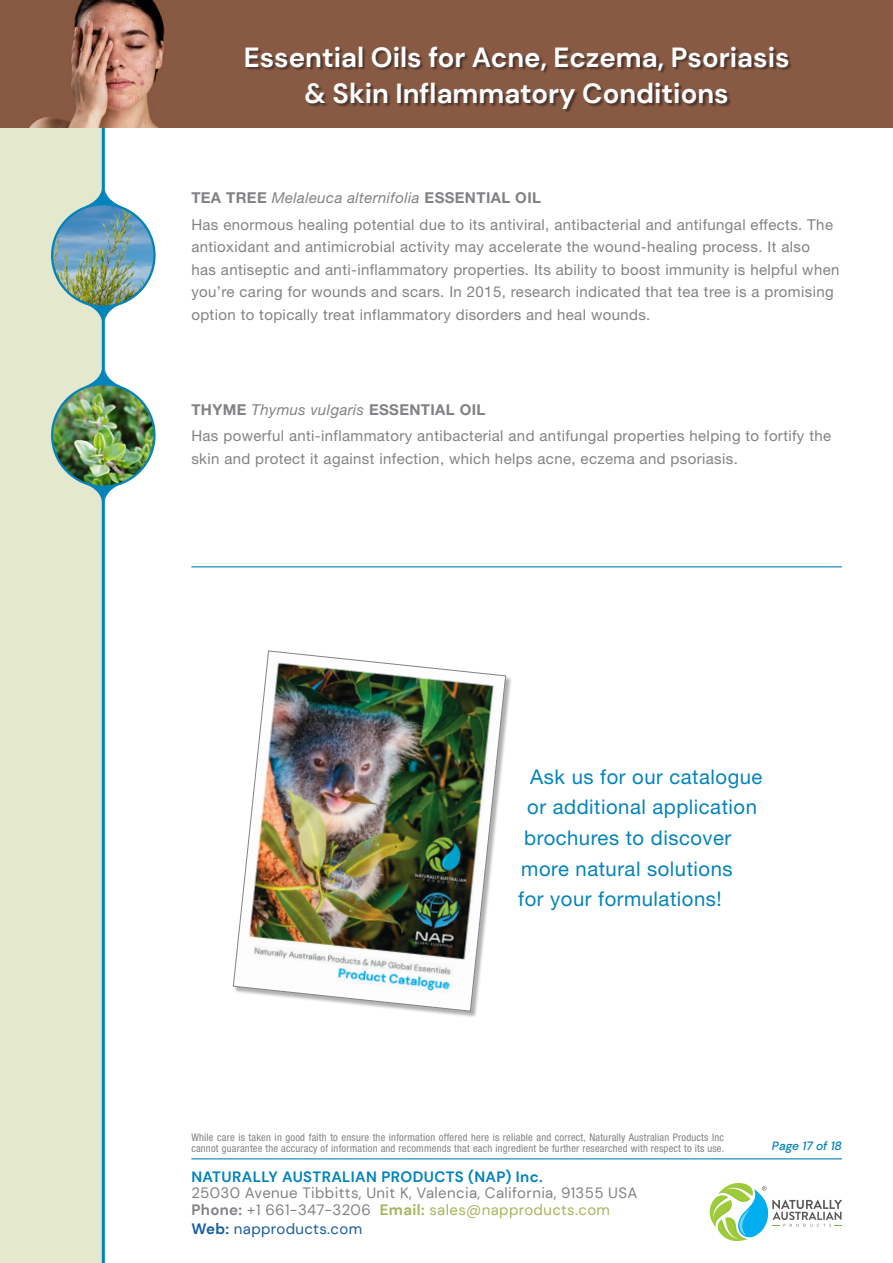
<style>
.page{position:relative;width:893px;height:1263px;background:#fff}
.page>*{position:absolute;margin:0;border:0;box-sizing:border-box;transform-origin:0 0}
.t1{font:700 27.6px/36.6px "DM Sans";color:#fff;text-align:center}
.t2{font:20.25px "Helvetica Neue";letter-spacing:.025em;color:#0383bb}
.t3{font:15px/22.5px "Helvetica Neue";letter-spacing:.025em;color:#808285}
.t4{font:15px/16.5px "DM Sans";letter-spacing:.025em;color:#808285}
.t5{font:italic 15px "Helvetica Neue";letter-spacing:.025em;color:#808285}
.t6{font:700 15px "DM Sans";letter-spacing:.025em;color:#0383bb}
.t7{font:700 15px "Helvetica Neue";letter-spacing:.025em;color:#808285}
.t8{font:15px "DM Sans";letter-spacing:.025em;color:#175d9e}
.t9{font:italic 500 12px "DM Sans";color:#0383bb}
.t10{font:condensed 10.5px/11.2px "Helvetica Neue";letter-spacing:.02em;color:#808285}
.s1{font-weight:700;font-style:normal}
.s2{font-weight:400;font-style:italic}
.s3{font-weight:700}
.s4{font-weight:700;color:#a6b45b}
.s5{color:#a6b45b}
</style>
<div class="page">
<svg style="left:709px;top:1183px;width:133px;height:59px"></svg>
<hr style="left:191px;top:1158px;width:651px;height:1px;background:#0383bb">
<div style="left:0;top:0;width:105px;height:1263px;background:#e4e8cd"></div>
<hr style="left:102px;top:106px;width:3px;height:1157px;background:#0383bb">
<img style="left:52px;top:384px;width:102px;height:102px;border-radius:51px">
<svg style="left:86px;top:369px;width:35px;height:17px"></svg>
<svg style="left:85px;top:484px;width:37px;height:17px"></svg>
<img style="left:52px;top:204px;width:102px;height:102px;border-radius:51px">
<svg style="left:86px;top:189px;width:35px;height:17px"></svg>
<svg style="left:85px;top:304px;width:37px;height:17px"></svg>
<img style="left:0;top:0;width:893px;height:128px">
<div style="left:246px;top:48px;width:546px;height:65px;background:#231f20;opacity:.6"></div>
<div style="left:233px;top:651px;width:280px;height:367px;background:#231f20;opacity:.35"></div>
<img style="left:233px;top:650px;width:273px;height:362px">
<hr style="left:191px;top:566px;width:651px;height:1px;background:#0383bb">
<p class="t1" style="left:244px;top:39px;width:547px">Essential Oils for Acne, Eczema, Psoriasis &amp; Skin Inflammatory Conditions</p>
<p class="t5" style="left:191px;top:189px;width:351px"><span class="s1">TEA TREE</span> Melaleuca alternifolia <span class="s1">ESSENTIAL OIL</span></p>
<p class="t3" style="left:191px;top:213px;width:650px">Has enormous healing potential due to its antiviral, antibacterial and antifungal effects. The antioxidant and antimicrobial activity may accelerate the wound-healing process. It also<br>has antiseptic and anti-inflammatory properties. Its ability to boost immunity is helpful when you’re caring for wounds and scars. In 2015, research indicated that tea tree is a promising option to topically treat inflammatory disorders and heal wounds.</p>
<p class="t7" style="left:191px;top:400px;width:296px">THYME <span class="s2">Thymus vulgaris</span> ESSENTIAL OIL</p>
<p class="t3" style="left:191px;top:425px;width:641px">Has powerful anti-inflammatory antibacterial and antifungal properties helping to fortify the skin and protect it against infection, which helps acne, eczema and psoriasis.</p>
<p class="t2" style="left:530px;top:764px;width:234px">Ask us for our catalogue</p>
<p class="t2" style="left:527px;top:795px;width:231px">or additional application</p>
<p class="t2" style="left:524px;top:826px;width:209px">brochures to discover</p>
<p class="t2" style="left:521px;top:856px;width:213px">more natural solutions</p>
<p class="t2" style="left:518px;top:887px;width:205px">for your formulations!</p>
<p class="t10" style="left:191px;top:1132px;width:534px">While care is taken in good faith to ensure the information offered here is reliable and correct, Naturally Australian Products Inc cannot guarantee the accuracy of information and recommends that each ingredient be further researched with respect to its use.</p>
<p class="t6" style="left:191px;top:1167px;width:353px">NATURALLY AUSTRALIAN PRODUCTS (NAP) Inc.</p>
<p class="t4" style="left:191px;top:1185px;width:448px">25030 Avenue Tibbitts, Unit K, Valencia, California, 91355 USA<br><span class="s3">Phone:</span> +1 661-347-3206 <span class="s4">Email:</span> <span class="s5">sales@napproducts.com</span></p>
<p class="t8" style="left:191px;top:1220px;width:172px"><span class="s3">Web:</span> napproducts.com</p>
<p class="t9" style="left:772px;top:1138px;width:72px">Page 17 of 18</p>
</div>
